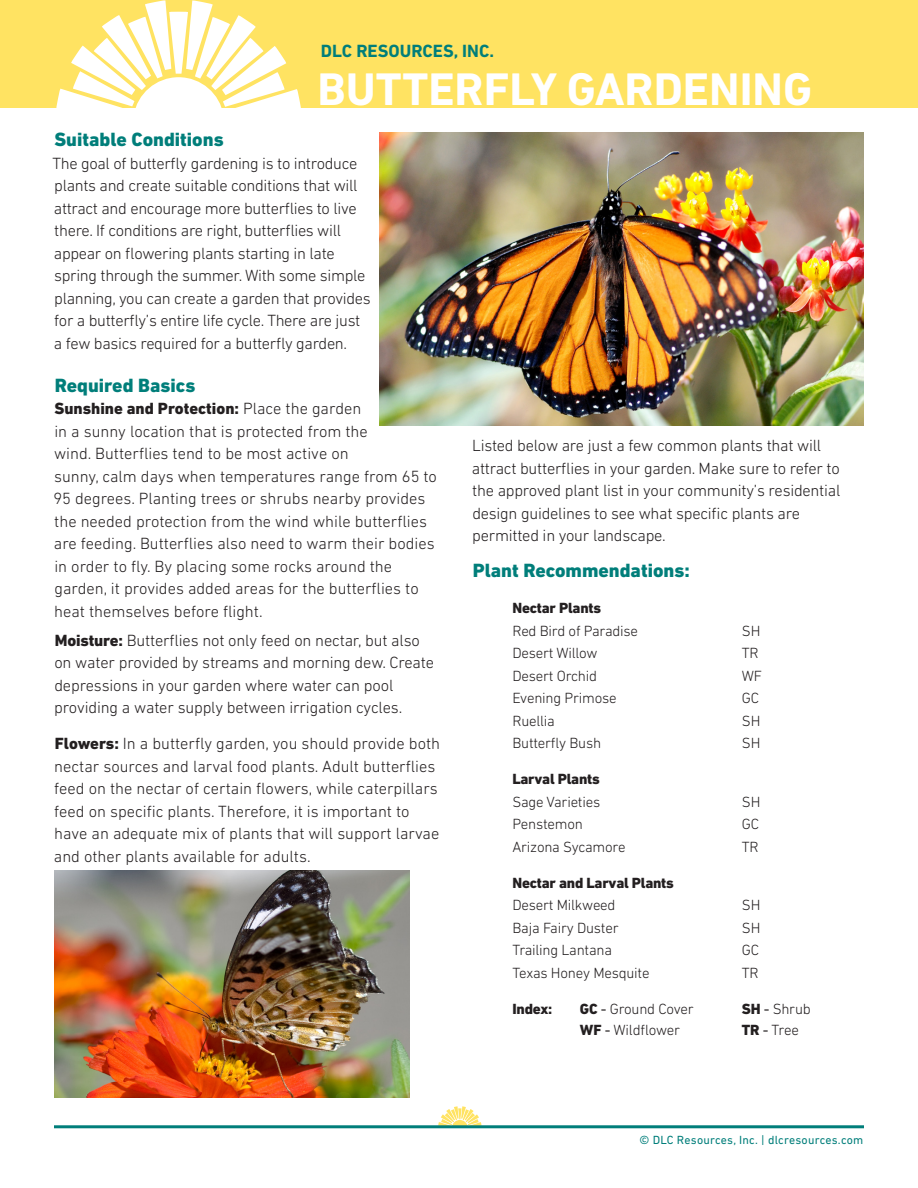
<style>
.page{position:relative;width:918px;height:1188px;background:#fff}
.page>*{position:absolute;margin:0;border:0;box-sizing:border-box;transform-origin:0 0}
.t1{font:700 46.5px "DIN Next LT Pro";color:#fff}
.t2{font:800 19.5px "DIN Next LT Pro";color:#007e7a}
.t3{font:700 18px "DIN Next LT Pro";color:#007e7a}
.t4{font:300 16.5px/22.5px "DIN Next LT Pro";letter-spacing:-.01em;color:#231f20}
.t5{font:300 15px "DIN Next LT Pro";letter-spacing:-.015em;color:#231f20}
.t6{font:800 15px "DIN Next LT Pro";letter-spacing:-.015em;color:#231f20}
.t7{font:12px "DIN Next LT Pro";letter-spacing:.02em;color:#007e7a}
.s1{font-weight:800}
.s2{font-weight:400}
</style>
<div class="page">
<svg style="left:162px;top:1106px;width:597px;height:23px"></svg>
<hr style="left:54px;top:1125px;width:810px;height:3px;background:#007e7a">
<div style="left:0;top:0;width:918px;height:108px;background:#ffe362"></div>
<svg style="left:56px;top:0;width:245px;height:108px"></svg>
<img style="left:379px;top:133px;width:485px;height:293px">
<img style="left:54px;top:870px;width:355px;height:227px">
<p class="t3" style="left:321px;top:45px;width:175px">DLC RESOURCES, INC.</p>
<h1 class="t1" style="left:317px;top:73px;width:496px">BUTTERFLY GARDENING</h1>
<p class="t2" style="left:55px;top:133px;width:171px">Suitable Conditions</p>
<p class="t4" style="left:53px;top:154px;width:320px">The goal of butterfly gardening is to introduce plants and create suitable conditions that will attract and encourage more butterflies to live there. If conditions are right, butterflies will appear on flowering plants starting in late spring through the summer. With some simple planning, you can create a garden that provides for a butterfly’s entire life cycle. There are just a few basics required for a butterfly garden.</p>
<p class="t2" style="left:55px;top:378px;width:142px">Required Basics</p>
<p class="t4" style="left:53px;top:399px;width:385px"><span class="s1">Sunshine and Protection:</span> Place the garden<br>in a sunny location that is protected from the<br>wind. Butterflies tend to be most active on<br>sunny, calm days when temperatures range from 65 to 95 degrees. Planting trees or shrubs nearby provides the needed protection from the wind while butterflies are feeding. Butterflies also need to warm their bodies in order to fly. By placing some rocks around the garden, it provides added areas for the butterflies to heat themselves before flight.</p>
<p class="t4" style="left:54px;top:631px;width:381px"><span class="s1">Moisture:</span> Butterflies not only feed on nectar, but also on water provided by streams and morning dew. Create depressions in your garden where water can pool providing a water supply between irrigation cycles.</p>
<p class="t4" style="left:54px;top:734px;width:388px"><span class="s1">Flowers:</span> In a butterfly garden, you should provide both nectar sources and larval food plants. Adult butterflies feed on the nectar of certain flowers, while caterpillars feed on specific plants. Therefore, it is important to have an adequate mix of plants that will support larvae and other plants available for adults.</p>
<p class="t4" style="left:472px;top:436px;width:370px">Listed below are just a few common plants that will attract butterflies in your garden. Make sure to refer to the approved plant list in your community’s residential design guidelines to see what specific plants are permitted in your landscape.</p>
<p class="t2" style="left:473px;top:564px;width:218px">Plant Recommendations:</p>
<p class="t6" style="left:512px;top:603px;width:90px">Nectar Plants</p>
<p class="t5" style="left:512px;top:626px;width:127px">Red Bird of Paradise</p>
<p class="t5" style="left:742px;top:626px;width:20px">SH</p>
<p class="t5" style="left:512px;top:648px;width:87px">Desert Willow</p>
<p class="t5" style="left:742px;top:648px;width:18px">TR</p>
<p class="t5" style="left:512px;top:671px;width:86px">Desert Orchid</p>
<p class="t5" style="left:742px;top:671px;width:22px">WF</p>
<p class="t5" style="left:512px;top:693px;width:106px">Evening Primose</p>
<p class="t5" style="left:742px;top:693px;width:19px">GC</p>
<p class="t5" style="left:512px;top:716px;width:44px">Ruellia</p>
<p class="t5" style="left:742px;top:716px;width:20px">SH</p>
<p class="t5" style="left:512px;top:738px;width:90px">Butterfly Bush</p>
<p class="t5" style="left:742px;top:738px;width:20px">SH</p>
<p class="t6" style="left:512px;top:774px;width:89px">Larval Plants</p>
<p class="t5" style="left:512px;top:797px;width:89px">Sage Varieties</p>
<p class="t5" style="left:742px;top:797px;width:20px">SH</p>
<p class="t5" style="left:512px;top:819px;width:72px">Penstemon</p>
<p class="t5" style="left:742px;top:819px;width:19px">GC</p>
<p class="t5" style="left:512px;top:842px;width:115px">Arizona Sycamore</p>
<p class="t5" style="left:742px;top:842px;width:18px">TR</p>
<p class="t6" style="left:512px;top:878px;width:163px">Nectar and Larval Plants</p>
<p class="t5" style="left:512px;top:900px;width:105px">Desert Milkweed</p>
<p class="t5" style="left:742px;top:900px;width:20px">SH</p>
<p class="t5" style="left:512px;top:923px;width:108px">Baja Fairy Duster</p>
<p class="t5" style="left:742px;top:923px;width:20px">SH</p>
<p class="t5" style="left:512px;top:945px;width:101px">Trailing Lantana</p>
<p class="t5" style="left:742px;top:945px;width:19px">GC</p>
<p class="t5" style="left:512px;top:968px;width:139px">Texas Honey Mesquite</p>
<p class="t5" style="left:742px;top:968px;width:18px">TR</p>
<p class="t6" style="left:512px;top:1004px;width:41px">Index:</p>
<p class="t5" style="left:580px;top:1004px;width:115px"><span class="s1">GC</span> <span class="s2">-</span> Ground Cover</p>
<p class="t5" style="left:742px;top:1004px;width:70px"><span class="s1">SH</span> <span class="s2">-</span> Shrub</p>
<p class="t5" style="left:580px;top:1025px;width:102px"><span class="s1">WF</span> <span class="s2">-</span> Wildflower</p>
<p class="t5" style="left:742px;top:1025px;width:58px"><span class="s1">TR</span> <span class="s2">-</span> Tree</p>
<p class="t7" style="left:639px;top:1135px;width:225px">© DLC Resources, Inc. | dlcresources.com</p>
</div>
